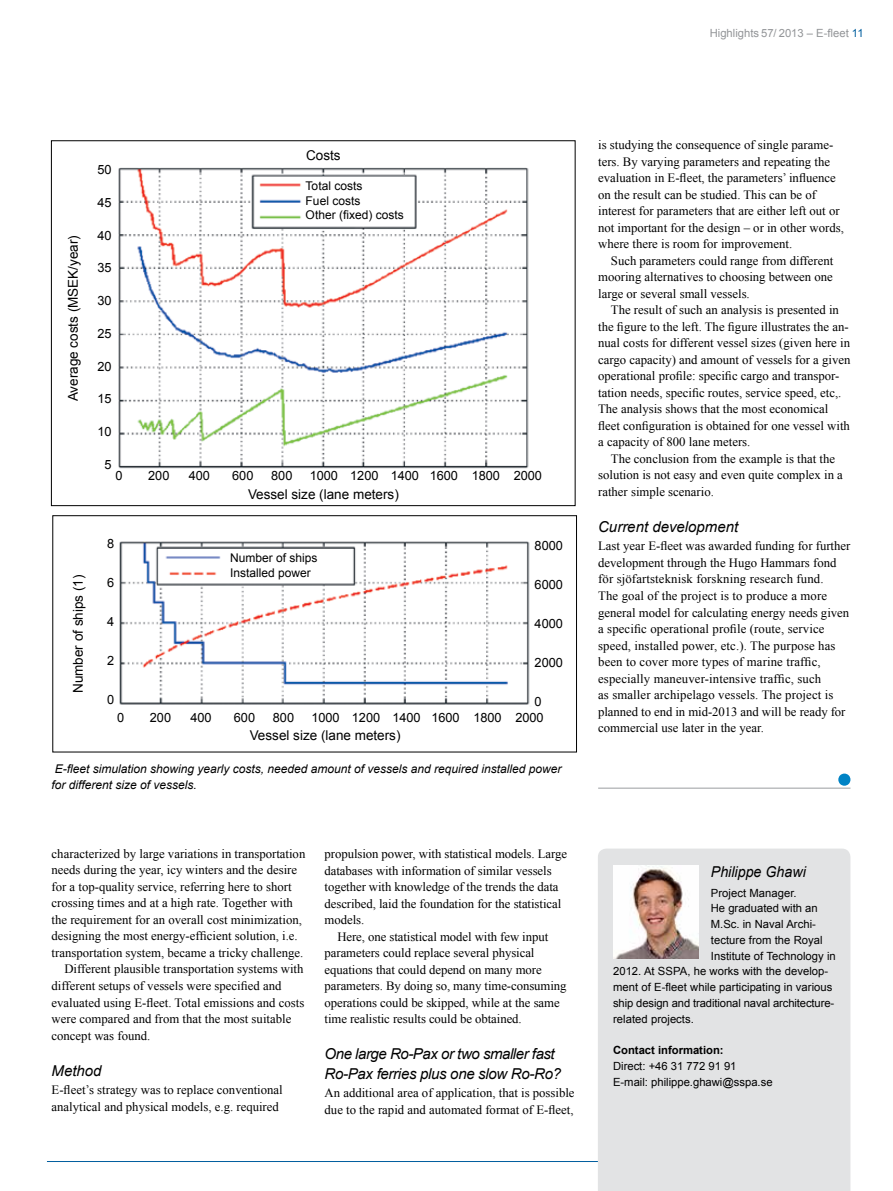
<style>
.page{position:relative;width:893px;height:1191px;background:#fff}
.page>*{position:absolute;margin:0;border:0;box-sizing:border-box;transform-origin:0 0}
.t1{font:italic 15px/19.5px "Arial";letter-spacing:-.02em;color:#000}
.t2{font:italic 15px "Arial";color:#000}
.t3{font:italic 15px "Arial";color:#000;scale:.95 1}
.t4{font:13.5px "Arial";color:#000}
.t5{font:12.75px/16.5px "Times New Roman";color:#000}
.t6{font:12.75px "Arial";color:#000}
.t7{font:italic 12px/15.8px "Arial";color:#000}
.t8{font:12px/14.4px "Arial";color:#000}
.t9{font:11.25px/15.8px "Arial";letter-spacing:.005em;color:#000}
.t10{font:11.25px "Arial";color:#939598}
.t11{font:700 11.25px "Arial";color:#000}
.s1{color:#005e9e}
</style>
<div class="page">
<hr style="left:47px;top:1161px;width:709px;height:1px;background:#005e9e">
<div style="left:598px;top:848px;width:252px;height:343px;background:#e2e3e4"></div>
<hr style="left:598px;top:787px;width:252px;height:2px;background:#bcbec0">
<svg style="left:838px;top:773px;width:12px;height:12px"></svg>
<img style="left:613px;top:865px;width:85px;height:93px">
<img style="left:118px;top:167px;width:411px;height:306px">
<img style="left:119px;top:541px;width:411px;height:164px">
<div style="left:52px;top:515px;width:525px;height:237px;border:1px solid #000"></div>
<p class="t10" style="left:710px;top:26px;width:155px">Highlights 57/ 2013 – E-fleet <span class="s1">11</span></p>
<p class="t4" style="left:64px;top:401px;width:168px;rotate:-90deg">Average costs (MSEK/year)</p>
<p class="t6" style="left:97px;top:161px;width:16px">50</p>
<p class="t6" style="left:97px;top:194px;width:16px">45</p>
<p class="t6" style="left:97px;top:227px;width:16px">40</p>
<p class="t6" style="left:97px;top:260px;width:16px">35</p>
<p class="t6" style="left:97px;top:292px;width:16px">30</p>
<p class="t6" style="left:97px;top:325px;width:16px">25</p>
<p class="t6" style="left:97px;top:358px;width:16px">20</p>
<p class="t6" style="left:97px;top:390px;width:16px">15</p>
<p class="t6" style="left:97px;top:423px;width:16px">10</p>
<p class="t6" style="left:105px;top:456px;width:9px">5</p>
<p class="t4" style="left:306px;top:146px;width:36px">Costs</p>
<p class="t8" style="left:306px;top:179px;width:100px">Total costs<br>Fuel costs<br>Other (fixed) costs</p>
<p class="t6" style="left:115px;top:467px;width:9px">0</p>
<p class="t6" style="left:148px;top:467px;width:23px">200</p>
<p class="t6" style="left:189px;top:467px;width:23px">400</p>
<p class="t6" style="left:232px;top:467px;width:23px">600</p>
<p class="t6" style="left:271px;top:467px;width:23px">800</p>
<p class="t6" style="left:310px;top:467px;width:234px">1000 1200 1400 1600 1800 2000</p>
<p class="t4" style="left:248px;top:485px;width:152px">Vessel size (lane meters)</p>
<p class="t4" style="left:69px;top:693px;width:120px;rotate:-90deg">Number of ships (1)</p>
<p class="t6" style="left:107px;top:535px;width:9px">8</p>
<p class="t6" style="left:107px;top:574px;width:9px">6</p>
<p class="t6" style="left:107px;top:613px;width:9px">4</p>
<p class="t6" style="left:107px;top:652px;width:9px">2</p>
<p class="t6" style="left:107px;top:691px;width:9px">0</p>
<p class="t8" style="left:230px;top:551px;width:89px">Number of ships<br>I nstalled power</p>
<p class="t6" style="left:535px;top:537px;width:30px">8000</p>
<p class="t6" style="left:535px;top:576px;width:30px">6000</p>
<p class="t6" style="left:535px;top:615px;width:30px">4000</p>
<p class="t6" style="left:535px;top:654px;width:30px">2000</p>
<p class="t6" style="left:535px;top:693px;width:9px">0</p>
<p class="t6" style="left:117px;top:709px;width:9px">0</p>
<p class="t6" style="left:150px;top:709px;width:23px">200</p>
<p class="t6" style="left:190px;top:709px;width:23px">400</p>
<p class="t6" style="left:234px;top:709px;width:23px">600</p>
<p class="t6" style="left:273px;top:709px;width:23px">800</p>
<p class="t6" style="left:311px;top:709px;width:234px">1000 1200 1400 1600 1800 2000</p>
<p class="t4" style="left:250px;top:726px;width:152px">Vessel size (lane meters)</p>
<p class="t7" style="left:51px;top:761px;width:512px">E-fleet simulation showing yearly costs, needed amount of vessels and required installed power for different size of vessels.</p>
<p class="t5" style="left:598px;top:136px;width:247px">is studying the consequence of single parame&shy;ters. By varying parameters and repeating the evaluation in E-fleet, the parameters’ influence on the result can be studied. This can be of interest for parameters that are either left out or not important for the design – or in other words, where there is room for improvement.</p>
<p class="t5" style="left:598px;top:252px;width:237px;text-align:justify;text-indent:13px">Such parameters could range from different mooring alternatives to choosing between one large or several small vessels.</p>
<p class="t5" style="left:598px;top:301px;width:254px;text-indent:13px">The result of such an analysis is presented in the figure to the left. The figure illustrates the an&shy;nual costs for different vessel sizes (given here in cargo capacity) and amount of vessels for a given operational profile: specific cargo and transpor&shy;tation needs, specific routes, service speed, etc,.<br>The analysis shows that the most economical fleet configuration is obtained for one vessel with a capacity of 800 lane meters.</p>
<p class="t5" style="left:598px;top:450px;width:246px;text-indent:13px">The conclusion from the example is that the solution is not easy and even quite complex in a rather simple scenario.</p>
<p class="t2" style="left:598px;top:517px;width:142px">Current development</p>
<p class="t5" style="left:598px;top:538px;width:254px">Last year E-fleet was awarded funding for further development through the Hugo Hammars fond för sjöfartsteknisk forskning research fund.<br>The goal of the project is to produce a more general model for calculating energy needs given a specific operational profile (route, service speed, installed power, etc.). The purpose has been to cover more types of marine traffic, especially maneuver-intensive traffic, such<br>as smaller archipelago vessels. The project is planned to end in mid-2013 and will be ready for commercial use later in the year.</p>
<p class="t5" style="left:52px;top:845px;width:255px">characterized by large variations in transportation</p>
<p class="t5" style="left:52px;top:861px;width:247px">needs during the year, icy winters and the desire</p>
<p class="t5" style="left:52px;top:878px;width:242px">for a top-quality service, referring here to short</p>
<p class="t5" style="left:52px;top:894px;width:243px">crossing times and at a high rate. Together with</p>
<p class="t5" style="left:52px;top:911px;width:252px">the requirement for an overall cost minimization,</p>
<p class="t5" style="left:52px;top:927px;width:248px">designing the most energy-efficient solution, i.e.</p>
<p class="t5" style="left:52px;top:944px;width:253px">transportation system, became a tricky challenge.</p>
<p class="t5" style="left:64px;top:960px;width:241px">Different plausible transportation systems with</p>
<p class="t5" style="left:52px;top:977px;width:231px">different setups of vessels were specified and</p>
<p class="t5" style="left:52px;top:993px;width:254px">evaluated using E-fleet. Total emissions and costs</p>
<p class="t5" style="left:52px;top:1010px;width:241px">were compared and from that the most suitable</p>
<p class="t5" style="left:52px;top:1026px;width:100px">concept was found.</p>
<p class="t1" style="left:52px;top:1060px;width:52px">Method</p>
<p class="t5" style="left:52px;top:1081px;width:233px">E-fleet’s strategy was to replace conventional analytical and physical models, e.g. required</p>
<p class="t5" style="left:325px;top:845px;width:244px">propulsion power, with statistical models. Large databases with information of similar vessels together with knowledge of the trends the data described, laid the foundation for the statistical models.</p>
<p class="t5" style="left:325px;top:928px;width:243px;text-indent:13px">Here, one statistical model with few input parameters could replace several physical equations that could depend on many more parameters. By doing so, many time-consuming operations could be skipped, while at the same time realistic results could be obtained.</p>
<p class="t1" style="left:325px;top:1044px;width:238px">One large Ro-Pax or two smaller fast<br>Ro-Pax ferries plus one slow Ro-Ro?</p>
<p class="t5" style="left:325px;top:1084px;width:252px">An additional area of application, that is possible due to the rapid and automated format of E-fleet,</p>
<p class="t3" style="left:711px;top:861px;width:102px">Philippe Ghawi</p>
<p class="t9" style="left:711px;top:884px;width:87px">Project Manager.</p>
<p class="t9" style="left:711px;top:900px;width:108px">He graduated with an</p>
<p class="t9" style="left:711px;top:916px;width:107px">M.Sc. in Naval Archi-</p>
<p class="t9" style="left:711px;top:932px;width:113px">tecture from the Royal</p>
<p class="t9" style="left:711px;top:947px;width:127px">I nstitute of Technology in</p>
<p class="t9" style="left:613px;top:963px;width:217px">2012. At SSPA, he works with the develop-</p>
<p class="t9" style="left:613px;top:979px;width:221px">ment of E-fleet while participating in various</p>
<p class="t9" style="left:613px;top:995px;width:223px">ship design and traditional naval architecture-</p>
<p class="t9" style="left:613px;top:1010px;width:82px">related projects.</p>
<p class="t11" style="left:613px;top:1042px;width:112px">Contact information:</p>
<p class="t9" style="left:613px;top:1058px;width:161px">Direct: +46 31 772 91 91<br>E-mail: philippe.ghawi@sspa.se</p>
</div>
